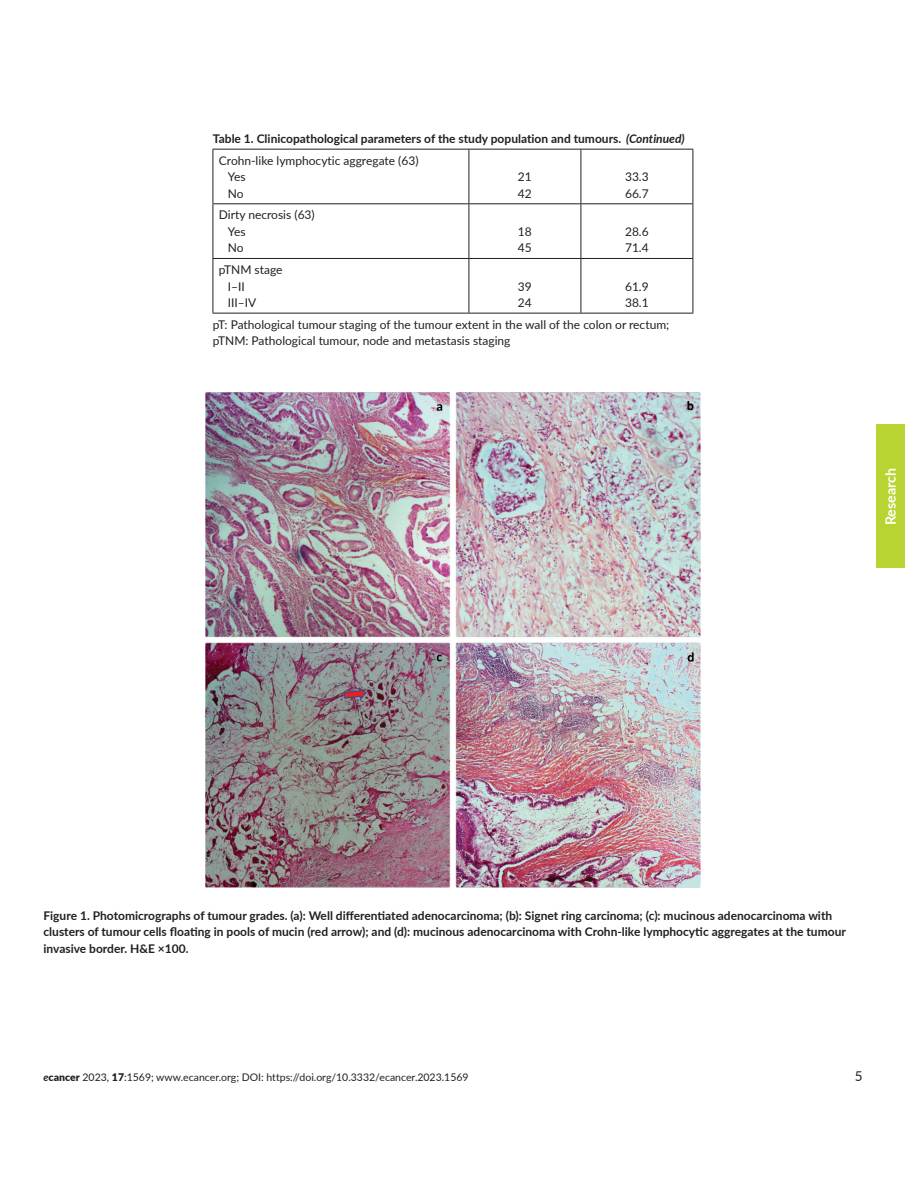
<style>
.page{position:relative;width:918px;height:1188px;background:#fff}
.page>*{position:absolute;margin:0;border:0;box-sizing:border-box;transform-origin:0 0}
.t1{font:700 14.25px "Lato";color:#fff}
.t2{font:13.5px "Lato";color:#231f20}
.t3{font:700 12px/16.5px "Lato";color:#231f20}
.t4{font:12px/16.5px "Lato";color:#231f20}
.t5{font:10.5px "Lato";color:#231f20}
.s1{font-style:italic}
.s2{font-weight:400}
.s3{font-weight:700;font-style:italic}
.s4{font-weight:900}
</style>
<div class="page">
<div style="left:876px;top:425px;width:29px;height:143px;background:#b8d432"></div>
<hr style="left:213px;top:149px;width:256px;height:1px;background:#231f20">
<hr style="left:469px;top:149px;width:112px;height:1px;background:#231f20">
<hr style="left:581px;top:149px;width:112px;height:1px;background:#231f20">
<hr style="left:213px;top:203px;width:256px;height:1px;background:#231f20">
<hr style="left:469px;top:203px;width:112px;height:1px;background:#231f20">
<hr style="left:581px;top:203px;width:112px;height:1px;background:#231f20">
<hr style="left:213px;top:258px;width:256px;height:1px;background:#231f20">
<hr style="left:469px;top:258px;width:112px;height:1px;background:#231f20">
<hr style="left:581px;top:258px;width:112px;height:1px;background:#231f20">
<hr style="left:213px;top:313px;width:256px;height:1px;background:#231f20">
<hr style="left:469px;top:313px;width:112px;height:1px;background:#231f20">
<hr style="left:581px;top:313px;width:112px;height:1px;background:#231f20">
<hr style="left:213px;top:150px;width:1px;height:53px;background:#231f20">
<hr style="left:213px;top:204px;width:1px;height:54px;background:#231f20">
<hr style="left:213px;top:259px;width:1px;height:54px;background:#231f20">
<hr style="left:469px;top:150px;width:1px;height:53px;background:#231f20">
<hr style="left:581px;top:150px;width:1px;height:53px;background:#231f20">
<hr style="left:693px;top:150px;width:1px;height:53px;background:#231f20">
<hr style="left:469px;top:204px;width:1px;height:54px;background:#231f20">
<hr style="left:581px;top:204px;width:1px;height:54px;background:#231f20">
<hr style="left:693px;top:204px;width:1px;height:54px;background:#231f20">
<hr style="left:469px;top:259px;width:1px;height:54px;background:#231f20">
<hr style="left:581px;top:259px;width:1px;height:54px;background:#231f20">
<hr style="left:693px;top:259px;width:1px;height:54px;background:#231f20">
<img style="left:205px;top:392px;width:495px;height:495px">
<p class="t3" style="left:219px;top:127px;width:467px;line-height:21.6px;text-indent:-6px">Table 1. Clinicopathological parameters of the study population and tumours. <span class="s1">(Continued)<br></span><span class="s2">Crohn-like lymphocytic aggregate (63)</span></p>
<p class="t4" style="left:228px;top:168px;width:19px">Yes<br>No</p>
<p class="t4" style="left:518px;top:168px;width:15px">21<br>42</p>
<p class="t4" style="left:625px;top:168px;width:25px">33.3<br>66.7</p>
<p class="t4" style="left:228px;top:206px;width:88px;text-indent:-9px">Dirty necrosis (63)<br>Yes<br>No</p>
<p class="t4" style="left:518px;top:223px;width:15px">18<br>45</p>
<p class="t4" style="left:625px;top:223px;width:25px">28.6<br>71.4</p>
<p class="t4" style="left:228px;top:261px;width:56px;text-indent:-9px">pTNM stage<br>I–II<br>III–IV</p>
<p class="t4" style="left:518px;top:278px;width:15px">39<br>24</p>
<p class="t4" style="left:625px;top:278px;width:25px">61.9<br>38.1</p>
<p class="t4" style="left:213px;top:316px;width:458px">pT: Pathological tumour staging of the tumour extent in the wall of the colon or rectum; pTNM: Pathological tumour, node and metastasis staging</p>
<p class="t1" style="left:880px;top:525px;width:59px;rotate:-90deg">Research</p>
<p class="t3" style="left:44px;top:906px;width:804px">Figure 1. Photomicrographs of tumour grades. (a): Well differentiated adenocarcinoma; (b): Signet ring carcinoma; (c): mucinous adenocarcinoma with clusters of tumour cells floating in pools of mucin (red arrow); and (d): mucinous adenocarcinoma with Crohn-like lymphocytic aggregates at the tumour invasive border. H&amp;E ×100.</p>
<p class="t5" style="left:44px;top:1070px;width:427px"><span class="s3">e</span><span class="s4">cancer</span> 2023, <span class="s4">17</span>:1569; www.ecancer.org; DOI: https://doi.org/10.3332/ecancer.2023.1569</p>
<p class="t2" style="left:855px;top:1067px;width:9px">5</p>
</div>
